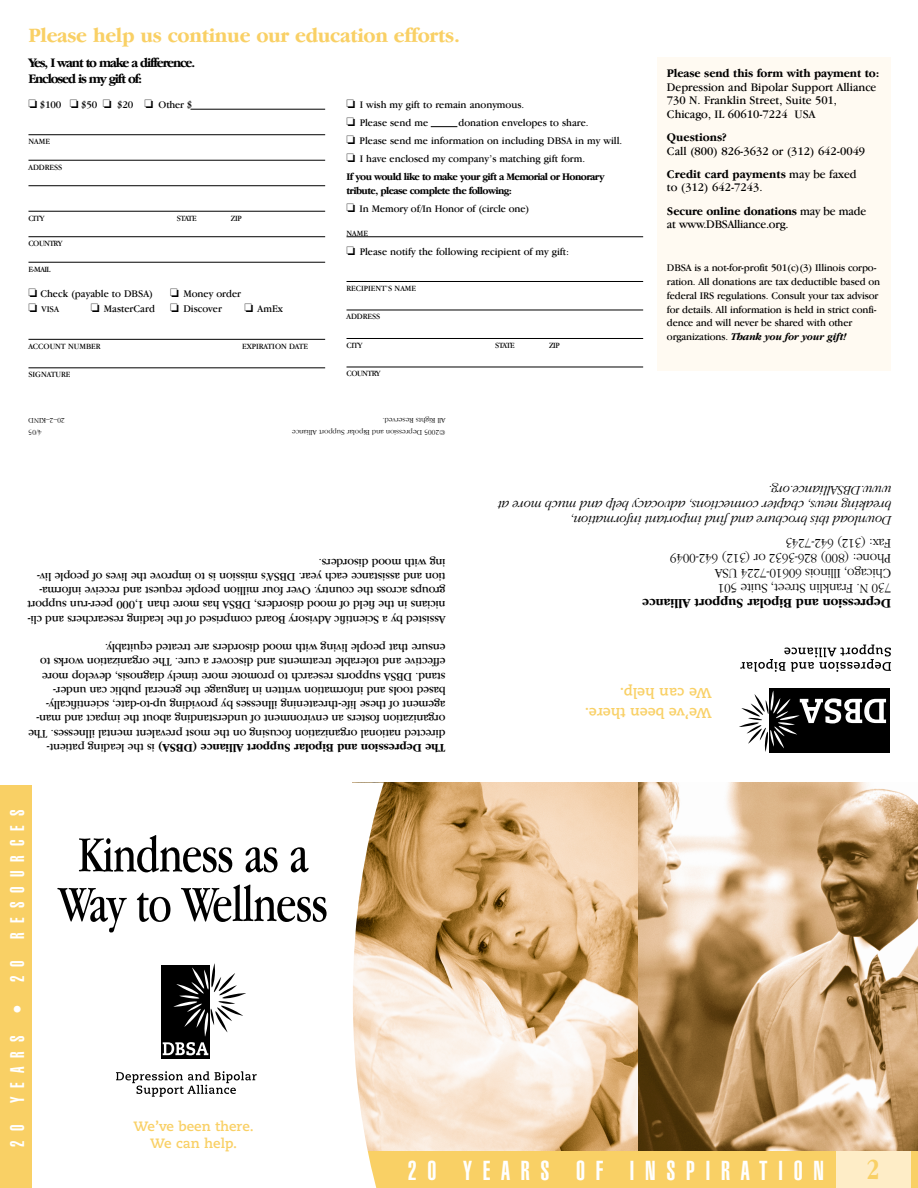
<style>
.page{position:relative;width:918px;height:1188px;background:#fff}
.page>*{position:absolute;margin:0;border:0;box-sizing:border-box;transform-origin:0 0}
.t1{font:condensed 52.5px/49.5px "Garamond IT Cby BT";letter-spacing:-.015em;color:#000;text-align:center;scale:.96 1}
.t2{font:700 condensed 30px "Garamond IT Cby BT";color:#f9d065;scale:.96 1}
.t3{font:900 extra-condensed 27px "Helvetica";letter-spacing:.4em;color:#fff}
.t4{font:700 21px "Garamond IT Cby BT";letter-spacing:-.02em;color:#f9d065;scale:.96 1}
.t5{font:900 extra-condensed 19.5px "Helvetica";letter-spacing:.465em;color:#fff}
.t6{font:700 14.25px/19.5px "Caecilia";color:#f9d065}
.t7{font:italic 300 13.5px/15px "Garamond IT Cby BT";letter-spacing:-.01em;color:#000;scale:.96 1}
.t8{font:300 13.5px/15px "Garamond IT Cby BT";letter-spacing:-.01em;color:#000;scale:.96 1}
.t9{font:700 13.5px/15.6px "Garamond IT Cby BT";letter-spacing:-.09em;color:#000;scale:.96 1}
.t10{font:700 13.5px "Garamond IT Cby BT";letter-spacing:-.01em;color:#000;scale:.96 1}
.t11{font:700 13.5px/16.5px "Caecilia";color:#f9d065;text-align:center}
.t12{font:12px/14.2px "Garamond IT Cby BT";letter-spacing:-.01em;color:#000;scale:.96 1}
.t13{font:700 12px "Garamond IT Cby BT";letter-spacing:-.01em;color:#000;scale:.96 1}
.t14{font:10.5px/13.8px "Garamond IT Cby BT";color:#000;scale:.96 1}
.t15{font:700 10.5px/18.3px "Garamond IT Cby BT";letter-spacing:-.06em;color:#000;scale:.96 1}
.t16{font:9px "Garamond IT Cby BT";color:#000;scale:.96 1}
.t17{font:8.25px "Garamond IT Cby BT";color:#000;scale:.96 1}
.t18{font:8.25px "Garamond IT Cby BT";letter-spacing:-.06em;color:#000;scale:.96 1}
.t19{font:300 7.5px "Garamond IT Cby BT";color:#000}
.s1{font-weight:700}
.s2{font-weight:400}
.s3{font-weight:700;font-style:italic}
</style>
<div class="page">
<img style="left:638px;top:783px;width:280px;height:368px">
<img style="left:384px;top:783px;width:254px;height:368px">
<div style="left:358px;top:1151px;width:560px;height:37px;background:#f9d065"></div>
<div style="left:658px;top:58px;width:233px;height:313px;background:#fffaf2"></div>
<svg style="left:161px;top:783px;width:223px;height:405px"></svg>
<hr style="left:190px;top:109px;width:135px;height:1px;background:#000">
<hr style="left:28px;top:134px;width:297px;height:1px;background:#000">
<hr style="left:28px;top:160px;width:297px;height:1px;background:#000">
<hr style="left:28px;top:185px;width:297px;height:1px;background:#000">
<hr style="left:28px;top:211px;width:297px;height:1px;background:#000">
<hr style="left:28px;top:236px;width:297px;height:1px;background:#000">
<hr style="left:28px;top:262px;width:297px;height:1px;background:#000">
<hr style="left:28px;top:339px;width:297px;height:1px;background:#000">
<hr style="left:28px;top:367px;width:297px;height:1px;background:#000">
<svg style="left:431px;top:126px;width:26px;height:1px"></svg>
<hr style="left:347px;top:236px;width:296px;height:1px;background:#000">
<hr style="left:347px;top:281px;width:296px;height:1px;background:#000">
<hr style="left:347px;top:310px;width:296px;height:1px;background:#000">
<hr style="left:347px;top:338px;width:296px;height:1px;background:#000">
<hr style="left:347px;top:367px;width:296px;height:1px;background:#000">
<svg style="left:740px;top:645px;width:151px;height:27px"></svg>
<div style="left:769px;top:688px;width:121px;height:65px;background:#000"></div>
<svg style="left:739px;top:691px;width:147px;height:61px"></svg>
<div style="left:0;top:785px;width:32px;height:403px;background:#f9d065"></div>
<div style="left:836px;top:1151px;width:75px;height:37px;background:#feedc7"></div>
<svg style="left:116px;top:1071px;width:141px;height:26px"></svg>
<svg style="left:161px;top:965px;width:49px;height:93px"></svg>
<svg style="left:163px;top:963px;width:83px;height:92px"></svg>
<h3 class="t4" style="left:28px;top:27px;width:451px">Please help us continue our education efforts.</h3>
<p class="t9" style="left:28px;top:56px;width:175px">Yes, I want to make a difference.<br>Enclosed is my gift of:</p>
<p class="t14" style="left:28px;top:99px;width:172px">❏ $100 ❏ $50 ❏ $20 ❏ Other $</p>
<p class="t17" style="left:28px;top:138px;width:24px">NAME</p>
<p class="t17" style="left:28px;top:164px;width:37px">ADDRESS</p>
<p class="t17" style="left:28px;top:215px;width:18px">CITY</p>
<p class="t17" style="left:177px;top:215px;width:22px">STATE</p>
<p class="t17" style="left:231px;top:215px;width:13px">ZIP</p>
<p class="t18" style="left:28px;top:240px;width:37px">COUNTRY</p>
<p class="t17" style="left:28px;top:266px;width:25px">E-MAIL</p>
<p class="t14" style="left:28px;top:288px;width:131px">❏ Check (payable to DBSA)</p>
<p class="t14" style="left:170px;top:288px;width:75px">❏ Money order</p>
<p class="t16" style="left:28px;top:306px;width:33px">❏ VISA</p>
<p class="t14" style="left:91px;top:303px;width:68px">❏ MasterCard</p>
<p class="t14" style="left:170px;top:303px;width:55px">❏ Discover</p>
<p class="t14" style="left:244px;top:303px;width:42px">❏ AmEx</p>
<p class="t17" style="left:28px;top:343px;width:77px">ACCOUNT NUMBER</p>
<p class="t17" style="left:242px;top:343px;width:70px">EXPIRATION DATE</p>
<p class="t17" style="left:28px;top:371px;width:45px">SIGNATURE</p>
<p class="t14" style="left:347px;top:96px;width:187px;line-height:18px">❏ I wish my gift to remain anonymous. ❏ Please send me</p>
<p class="t14" style="left:347px;top:114px;width:289px;line-height:18.1px;text-indent:112px">donation envelopes to share.<br>❏ Please send me information on including DBSA in my will. ❏ I have enclosed my company’s matching gift form.<br><span class="s1">If you would like to make your gift a Memorial or Honorary</span></p>
<p class="t15" style="left:347px;top:182px;width:192px">tribute, please complete the following:<br>❏ <span class="s2">In Memory of/In Honor of (circle one)</span></p>
<p class="t17" style="left:347px;top:230px;width:24px">NAME</p>
<p class="t14" style="left:347px;top:245px;width:233px">❏ Please notify the following recipient of my gift:</p>
<p class="t17" style="left:347px;top:285px;width:74px">RECIPIENT’S NAME</p>
<p class="t17" style="left:347px;top:313px;width:37px">ADDRESS</p>
<p class="t17" style="left:347px;top:342px;width:18px">CITY</p>
<p class="t17" style="left:495px;top:342px;width:22px">STATE</p>
<p class="t17" style="left:549px;top:342px;width:13px">ZIP</p>
<p class="t18" style="left:347px;top:370px;width:37px">COUNTRY</p>
<p class="t19" style="left:65px;top:424px;width:38px;rotate:-180deg">20–2–KIND</p>
<p class="t19" style="left:446px;top:424px;width:64px;rotate:-180deg">All Rights Reserved.</p>
<p class="t19" style="left:42px;top:436px;width:15px;rotate:-180deg">4/05</p>
<p class="t19" style="left:446px;top:436px;width:155px;rotate:-180deg">©2005 Depression and Bipolar Support Alliance</p>
<p class="t13" style="left:667px;top:69px;width:223px">Please send this form with payment to:</p>
<p class="t12" style="left:667px;top:81px;width:220px;line-height:13.5px">Depression and Bipolar Support Alliance<br>730 N. Franklin Street, Suite 501,<br>Chicago, IL 60610-7224 USA</p>
<p class="t13" style="left:667px;top:133px;width:64px">Questions?</p>
<p class="t12" style="left:667px;top:140px;width:208px;line-height:23.2px">Call (800) 826-3632 or (312) 642-0049<br><span class="s1">Credit card payments</span> may be faxed</p>
<p class="t12" style="left:667px;top:177px;width:209px;line-height:23.2px">to (312) 642-7243.<br><span class="s1">Secure online donations</span> may be made</p>
<p class="t12" style="left:667px;top:218px;width:128px">at www.DBSAlliance.org.</p>
<p class="t14" style="left:667px;top:262px;width:224px">DBSA is a not-for-profit 501(c)(3) Illinois corpo&shy;ration. All donations are tax deductible based on federal IRS regulations. Consult your tax advisor for details. All information is held in strict confi&shy;dence and will never be shared with other organizations. <span class="s3">Thank you for your gift!</span></p>
<p class="t12" style="left:446px;top:626px;width:437px;rotate:-180deg">Assisted by a Scientific Advisory Board comprised of the leading researchers and cli&shy;nicians in the field of mood disorders, DBSA has more than 1,000 peer-run support groups across the country. Over four million people request and receive informa&shy;tion and assistance each year. DBSA’s mission is to improve the lives of people liv&shy;ing with mood disorders.</p>
<p class="t12" style="left:446px;top:754px;width:436px;rotate:-180deg"><span class="s1">The Depression and Bipolar Support Alliance (DBSA)</span> is the leading patient&shy;directed national organization focusing on the most prevalent mental illnesses. The organization fosters an environment of understanding about the impact and man&shy;agement of these life-threatening illnesses by providing up-to-date, scientifically&shy;based tools and information written in language the general public can under&shy;stand. DBSA supports research to promote more timely diagnosis, develop more effective and tolerable treatments and discover a cure. The organization works to ensure that people living with mood disorders are treated equitably.</p>
<h3 class="t5" style="left:10px;top:1147px;width:339px;rotate:-90deg">20 YEARS • 20 RESOURCES</h3>
<h1 class="t1" style="left:59px;top:834px;width:282px">Kindness as a<br>Way to Wellness</h1>
<p class="t11" style="left:134px;top:1120px;width:122px">We’ve been there.<br>We can help.</p>
<p class="t7" style="left:891px;top:527px;width:411px;rotate:-180deg">Download this brochure and find important information,<br>breaking news, chapter connections, advocacy help and much more at www.DBSAlliance.org.</p>
<p class="t8" style="left:891px;top:594px;width:232px;rotate:-180deg">730 N. Franklin Street, Suite 501<br>Chicago, Illinois 60610-7224 USA<br>Phone: (800) 826-3632 or (312) 642-0049<br>Fax: (312) 642-7243</p>
<p class="t10" style="left:891px;top:608px;width:261px;rotate:-180deg">Depression and Bipolar Support Alliance</p>
<p class="t6" style="left:712px;top:721px;width:128px;rotate:-180deg">We’ve been there.<br>We can help.</p>
<h3 class="t3" style="left:408px;top:1161px;width:418px">20 YEARS OF INSPIRATION</h3>
<h2 class="t2" style="left:867px;top:1157px;width:16px">2</h2>
</div>
